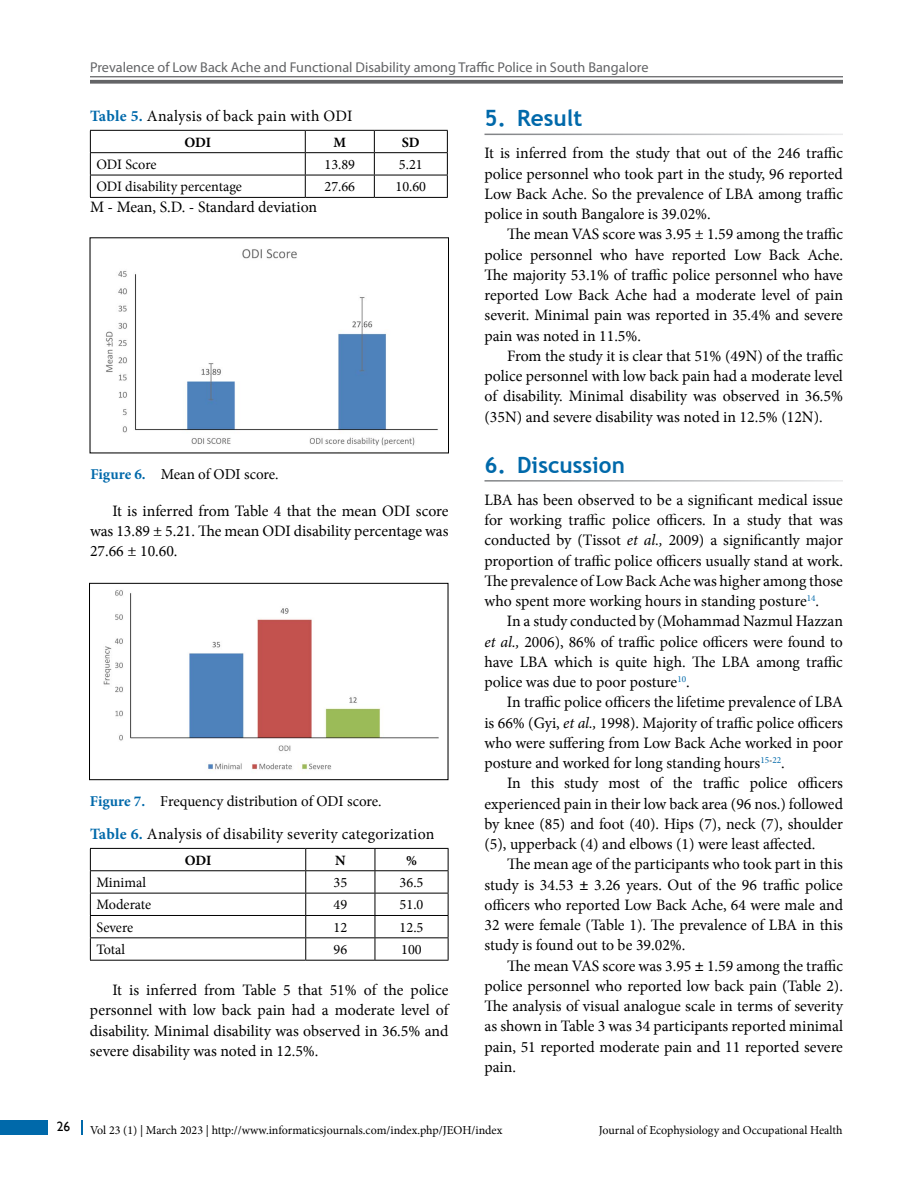
<style>
.page{position:relative;width:918px;height:1188px;background:#fff}
.page>*{position:absolute;margin:0;border:0;box-sizing:border-box;transform-origin:0 0}
.t1{font:700 22.5px "Trebuchet MS";color:#0069aa}
.t2{font:15.75px/20.2px "Minion Pro";color:#000;text-align:justify}
.t3{font:15.75px "Minion Pro";letter-spacing:.02em;color:#000}
.t4{font:15px "Minion Pro";letter-spacing:-.005em;color:#000}
.t5{font:14.25px "Minion Pro";color:#000}
.t6{font:14.25px "Myriad Pro";color:#636466}
.t7{font:700 14.25px "Minion Pro";letter-spacing:-.015em;color:#000}
.t8{font:13.5px "Gill Sans";color:#000}
.t9{font:12px "Minion Pro";color:#000}
.s1{font-weight:700;color:#0069aa}
.s2{font-style:italic}
.s3{font-weight:700}
</style>
<div class="page">
<hr style="left:90px;top:76px;width:753px;height:1px;background:#636466">
<svg style="left:90px;top:80px;width:753px;height:4px;background:#717274"></svg>
<div style="left:0;top:1120px;width:47px;height:15px;background:#0069aa"></div>
<svg style="left:81px;top:1120px;width:1px;height:15px"></svg>
<hr style="left:90px;top:130px;width:215px;height:1px;background:#000">
<hr style="left:305px;top:130px;width:69px;height:1px;background:#000">
<hr style="left:374px;top:130px;width:74px;height:1px;background:#000">
<hr style="left:90px;top:152px;width:215px;height:1px;background:#000">
<hr style="left:305px;top:152px;width:69px;height:1px;background:#000">
<hr style="left:374px;top:152px;width:74px;height:1px;background:#000">
<hr style="left:90px;top:175px;width:215px;height:1px;background:#000">
<svg style="left:90px;top:131px;width:1px;height:66px"></svg>
<hr style="left:305px;top:175px;width:69px;height:1px;background:#000">
<svg style="left:305px;top:131px;width:1px;height:66px"></svg>
<hr style="left:374px;top:175px;width:74px;height:1px;background:#000">
<svg style="left:374px;top:131px;width:1px;height:66px"></svg>
<svg style="left:447px;top:131px;width:1px;height:66px"></svg>
<hr style="left:90px;top:197px;width:215px;height:1px;background:#000">
<hr style="left:305px;top:197px;width:69px;height:1px;background:#000">
<hr style="left:374px;top:197px;width:74px;height:1px;background:#000">
<hr style="left:90px;top:848px;width:216px;height:1px;background:#000">
<hr style="left:306px;top:848px;width:69px;height:1px;background:#000">
<hr style="left:375px;top:848px;width:74px;height:1px;background:#000">
<hr style="left:90px;top:870px;width:216px;height:1px;background:#000">
<hr style="left:306px;top:870px;width:69px;height:1px;background:#000">
<hr style="left:375px;top:870px;width:74px;height:1px;background:#000">
<hr style="left:90px;top:893px;width:216px;height:1px;background:#000">
<hr style="left:306px;top:893px;width:69px;height:1px;background:#000">
<hr style="left:375px;top:893px;width:74px;height:1px;background:#000">
<hr style="left:90px;top:915px;width:216px;height:1px;background:#000">
<hr style="left:306px;top:915px;width:69px;height:1px;background:#000">
<hr style="left:375px;top:915px;width:74px;height:1px;background:#000">
<hr style="left:90px;top:937px;width:216px;height:1px;background:#000">
<svg style="left:90px;top:849px;width:1px;height:111px"></svg>
<hr style="left:306px;top:937px;width:69px;height:1px;background:#000">
<svg style="left:305px;top:849px;width:1px;height:111px"></svg>
<hr style="left:375px;top:937px;width:74px;height:1px;background:#000">
<svg style="left:375px;top:849px;width:1px;height:111px"></svg>
<svg style="left:448px;top:849px;width:1px;height:111px"></svg>
<hr style="left:90px;top:960px;width:216px;height:1px;background:#000">
<hr style="left:306px;top:960px;width:69px;height:1px;background:#000">
<hr style="left:375px;top:960px;width:74px;height:1px;background:#000">
<img style="left:103px;top:590px;width:336px;height:180px">
<div style="left:89px;top:583px;width:359px;height:197px;border:1px solid #000"></div>
<img style="left:106px;top:249px;width:332px;height:197px">
<p class="t6" style="left:90px;top:58px;width:560px">Prevalence of Low Back Ache and Functional Disability among Traffic Police in South Bangalore</p>
<p class="t2" style="left:90px;top:106px;width:264px"><span class="s1">Table 5.</span> Analysis of back pain with ODI</p>
<p class="t7" style="left:184px;top:132px;width:28px">ODI</p>
<p class="t7" style="left:334px;top:132px;width:14px">M</p>
<p class="t7" style="left:402px;top:132px;width:19px">SD</p>
<p class="t5" style="left:96px;top:155px;width:62px">ODI Score</p>
<p class="t5" style="left:325px;top:155px;width:32px">13.89</p>
<p class="t5" style="left:399px;top:155px;width:25px">5.21</p>
<p class="t5" style="left:96px;top:177px;width:147px">ODI disability percentage</p>
<p class="t5" style="left:325px;top:177px;width:32px">27.66</p>
<p class="t5" style="left:396px;top:177px;width:32px">10.60</p>
<p class="t2" style="left:90px;top:197px;width:229px">M - Mean, S.D. - Standard deviation</p>
<p class="t4" style="left:90px;top:464px;width:190px"><span class="s1">Figure 6.</span> Mean of ODI score.</p>
<p class="t2" style="left:90px;top:501px;width:360px;text-indent:23px">It is inferred from Table 4 that the mean ODI score was 13.89 ± 5.21. The mean ODI disability percentage was 27.66 ± 10.60.</p>
<p class="t4" style="left:90px;top:791px;width:293px"><span class="s1">Figure 7.</span> Frequency distribution of ODI score.</p>
<p class="t3" style="left:90px;top:823px;width:346px"><span class="s1">Table 6.</span> Analysis of disability severity categorization</p>
<p class="t7" style="left:185px;top:850px;width:28px">ODI</p>
<p class="t7" style="left:335px;top:850px;width:12px">N</p>
<p class="t7" style="left:406px;top:850px;width:12px">%</p>
<p class="t5" style="left:96px;top:873px;width:51px">Minimal</p>
<p class="t5" style="left:334px;top:873px;width:15px">35</p>
<p class="t5" style="left:400px;top:873px;width:25px">36.5</p>
<p class="t5" style="left:96px;top:895px;width:56px">Moderate</p>
<p class="t5" style="left:334px;top:895px;width:15px">49</p>
<p class="t5" style="left:400px;top:895px;width:25px">51.0</p>
<p class="t5" style="left:96px;top:918px;width:38px">Severe</p>
<p class="t5" style="left:334px;top:918px;width:15px">12</p>
<p class="t5" style="left:400px;top:918px;width:25px">12.5</p>
<p class="t5" style="left:96px;top:940px;width:30px">Total</p>
<p class="t5" style="left:334px;top:940px;width:15px">96</p>
<p class="t5" style="left:401px;top:940px;width:22px">100</p>
<p class="t2" style="left:90px;top:980px;width:360px;text-indent:23px">It is inferred from Table 5 that 51% of the police personnel with low back pain had a moderate level of disability. Minimal disability was observed in 36.5% and severe disability was noted in 12.5%.</p>
<h1 class="t1" style="left:484px;top:104px;width:99px">5. Result</h1>
<p class="t2" style="left:484px;top:143px;width:360px">It is inferred from the study that out of the 246 traffic police personnel who took part in the study, 96 reported Low Back Ache. So the prevalence of LBA among traffic police in south Bangalore is 39.02%.</p>
<p class="t2" style="left:484px;top:224px;width:360px;text-indent:23px">The mean VAS score was 3.95 ± 1.59 among the traffic police personnel who have reported Low Back Ache.<br>The majority 53.1% of traffic police personnel who have reported Low Back Ache had a moderate level of pain severit. Minimal pain was reported in 35.4% and severe pain was noted in 11.5%.</p>
<p class="t2" style="left:484px;top:346px;width:360px;text-indent:23px">From the study it is clear that 51% (49N) of the traffic police personnel with low back pain had a moderate level of disability. Minimal disability was observed in 36.5% (35N) and severe disability was noted in 12.5% (12N).</p>
<h1 class="t1" style="left:484px;top:451px;width:142px">6. Discussion</h1>
<p class="t2" style="left:484px;top:490px;width:360px">LBA has been observed to be a significant medical issue for working traffic police officers. In a study that was conducted by (Tissot <span class="s2">et al.,</span> 2009) a significantly major proportion of traffic police officers usually stand at work.<br>The prevalence of Low Back Ache was higher among those who spent more working hours in standing posture<sup>14</sup>.</p>
<p class="t2" style="left:484px;top:611px;width:360px;text-indent:23px">In a study conducted by (Mohammad Nazmul Hazzan <span class="s2">et al.,</span> 2006), 86% of traffic police officers were found to have LBA which is quite high. The LBA among traffic police was due to poor posture<sup>10</sup>.</p>
<p class="t2" style="left:484px;top:692px;width:360px;text-indent:23px">In traffic police officers the lifetime prevalence of LBA is 66% (Gyi, <span class="s2">et al.,</span> 1998). Majority of traffic police officers who were suffering from Low Back Ache worked in poor posture and worked for long standing hours<sup>15</sup><sup>-</sup><sup>22</sup>.</p>
<p class="t2" style="left:484px;top:773px;width:360px;text-indent:23px">In this study most of the traffic police officers experienced pain in their low back area (96 nos.) followed by knee (85) and foot (40). Hips (7), neck (7), shoulder (5), upperback (4) and elbows (1) were least affected.</p>
<p class="t2" style="left:484px;top:854px;width:360px;text-indent:23px">The mean age of the participants who took part in this study is 34.53 <span class="s3">±</span> 3.26 years. Out of the 96 traffic police officers who reported Low Back Ache, 64 were male and 32 were female (Table 1). The prevalence of LBA in this study is found out to be 39.02%.</p>
<p class="t2" style="left:484px;top:956px;width:360px;text-indent:23px">The mean VAS score was 3.95 <span class="s3">±</span> 1.59 among the traffic police personnel who reported low back pain (Table 2).<br>The analysis of visual analogue scale in terms of severity as shown in Table 3 was 34 participants reported minimal pain, 51 reported moderate pain and 11 reported severe pain.</p>
<p class="t8" style="left:57px;top:1118px;width:15px">26</p>
<p class="t9" style="left:90px;top:1123px;width:414px">Vol 23 (1) | March 2023 | http://www.informaticsjournals.com/index.php/JEOH/index</p>
<p class="t9" style="left:599px;top:1123px;width:245px">Journal of Ecophysiology and Occupational Health</p>
</div>
